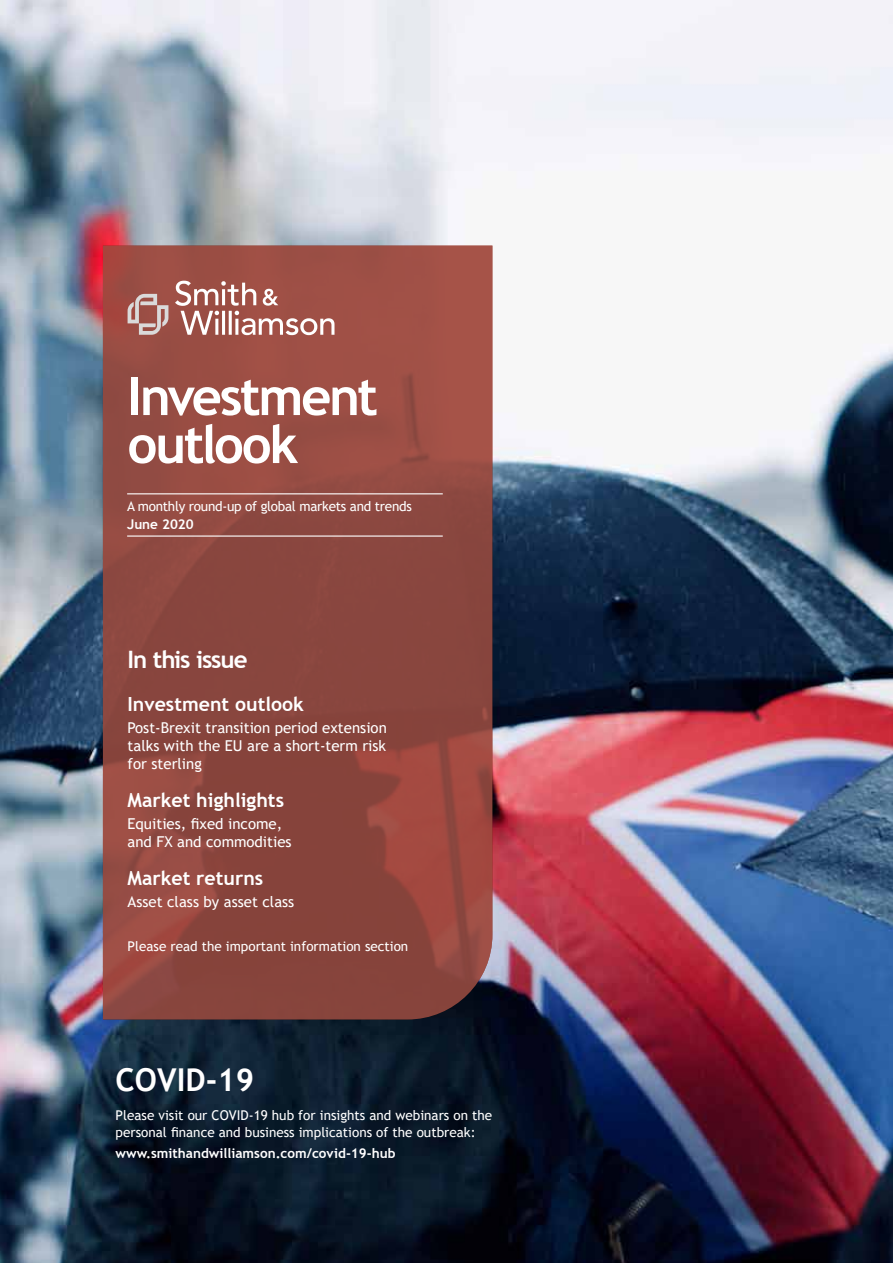
<style>
.page{position:relative;width:893px;height:1263px;background:#fff}
.page>*{position:absolute;margin:0;border:0;box-sizing:border-box;transform-origin:0 0}
.t1{font:700 52.5px/48px "Trebuchet MS";letter-spacing:-.045em;color:#fff}
.t2{font:700 31.5px "Trebuchet MS";color:#fff}
.t3{font:700 24px "Trebuchet MS";letter-spacing:-.045em;color:#fff}
.t4{font:700 19.5px "Trebuchet MS";color:#fff}
.t5{font:15px/18px "Trebuchet MS";color:#fff;text-align:justify}
.t6{font:13.5px/16.5px "Trebuchet MS";color:#fff}
.t7{font:700 13.5px "Trebuchet MS";color:#fff}
.t8{font:13.5px "Trebuchet MS";letter-spacing:-.02em;color:#fff}
</style>
<div class="page">
<img style="left:0;top:0;width:893px;height:1263px">
<svg style="left:103px;top:246px;width:389px;height:773px;background:#914840"></svg>
<svg style="left:128px;top:294px;width:40px;height:41px;background:#b58680"></svg>
<svg style="left:175px;top:281px;width:159px;height:54px"></svg>
<hr style="left:127px;top:493px;width:316px;height:1px;background:#fff">
<hr style="left:127px;top:535px;width:316px;height:2px;background:#fff">
<h1 class="t1" style="left:128px;top:372px;width:252px">Investment outlook</h1>
<p class="t8" style="left:127px;top:498px;width:286px">A monthly round-up of global markets and trends</p>
<p class="t7" style="left:127px;top:516px;width:68px">June 2020</p>
<h3 class="t3" style="left:128px;top:645px;width:121px">In this issue</h3>
<h3 class="t4" style="left:128px;top:691px;width:178px">Investment outlook</h3>
<p class="t5" style="left:128px;top:718px;width:261px">Post-Brexit transition period extension talks with the EU are a short-term risk for sterling</p>
<h3 class="t4" style="left:128px;top:788px;width:158px">Market highlights</h3>
<p class="t5" style="left:128px;top:815px;width:166px">Equities, fixed income, and FX and commodities</p>
<h3 class="t4" style="left:128px;top:866px;width:137px">Market returns</h3>
<p class="t5" style="left:128px;top:893px;width:168px">Asset class by asset class</p>
<p class="t6" style="left:128px;top:938px;width:282px">Please read the important information section</p>
<h2 class="t2" style="left:116px;top:1060px;width:140px">COVID-19</h2>
<p class="t6" style="left:116px;top:1107px;width:378px">Please visit our COVID-19 hub for insights and webinars on the personal finance and business implications of the outbreak:</p>
<p class="t7" style="left:116px;top:1144px;width:281px">www.smithandwilliamson.com/covid-19-hub</p>
</div>
